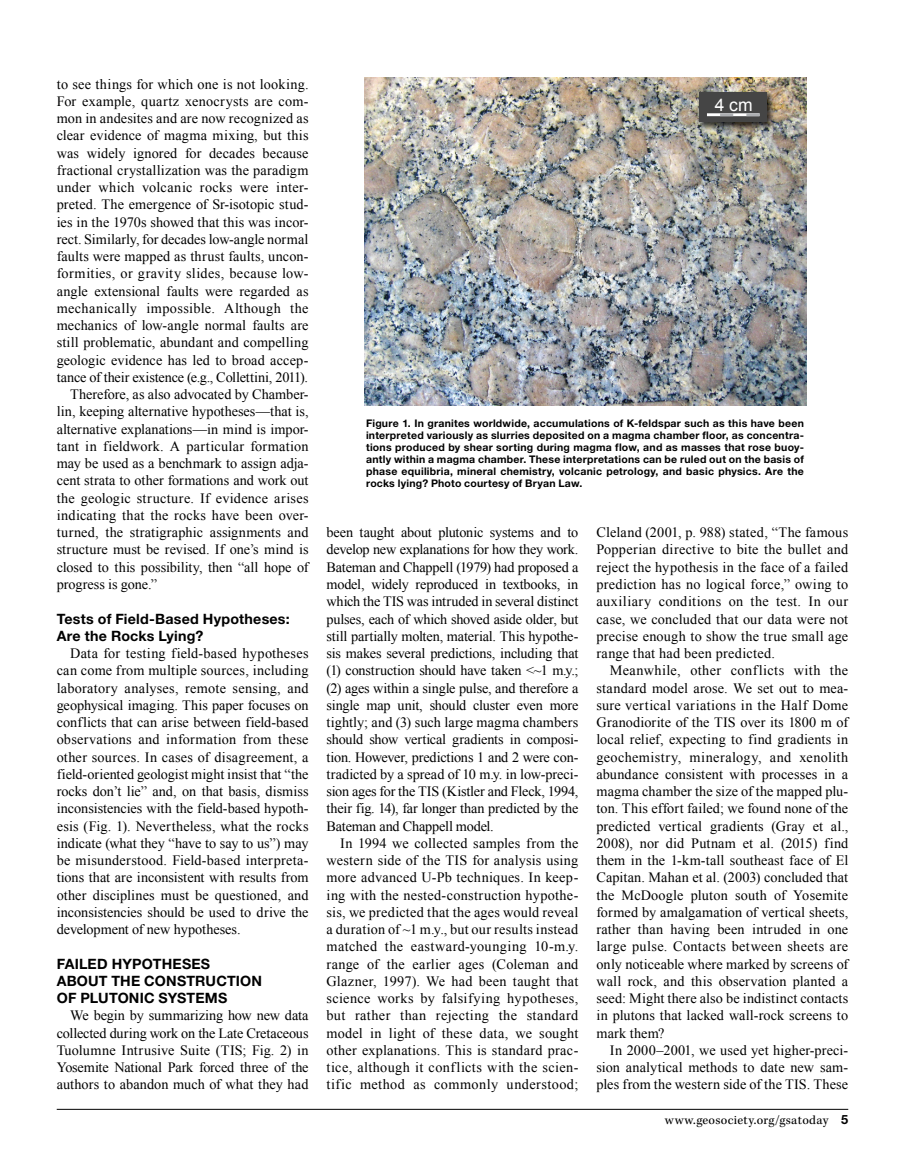
<style>
.page{position:relative;width:905px;height:1175px;background:#fff}
.page>*{position:absolute;margin:0;border:0;box-sizing:border-box;transform-origin:0 0}
.t1{font:17.55px "Arial";color:#fff}
.Body_Copy_Justified{font:14.25px/17.2px "Times New Roman";letter-spacing:.005em;color:#000;text-align:justify}
.Head_1{font:700 14.25px/17.2px "Helvetica Neue LT Std";letter-spacing:.01em;color:#000}
.Head_2{font:700 14.25px/17.2px "Helvetica Neue LT Std";letter-spacing:.015em;color:#000}
.t2{font:12.75px "Kepler Std";letter-spacing:.025em;color:#000}
.t3{font:700 10.5px/12px "Helvetica Neue LT Std";letter-spacing:.02em;color:#000;text-align:justify}
.s1{font-family:"Helvetica Neue LT Std";font-weight:700}
</style>
<div class="page">
<img style="left:365px;top:77px;width:441px;height:328px">
<img style="left:694px;top:88px;width:84px;height:45px">
<div style="left:699px;top:92px;width:67px;height:30px;background:#454545"></div>
<hr style="left:707px;top:113px;width:52px;height:3px;background:#fff">
<svg style="left:746px;top:113px;width:13px;height:3px"></svg>
<svg style="left:720px;top:113px;width:13px;height:3px"></svg>
<hr style="left:57px;top:1108px;width:791px;height:1px;background:#000">
<p class="Body_Copy_Justified" style="left:57px;top:75px;width:253px">to see things for which one is not looking.<br>For example, quartz xenocrysts are com&shy;mon in andesites and are now recognized as clear evidence of magma mixing, but this was widely ignored for decades because fractional crystallization was the paradigm under which volcanic rocks were inter&shy;preted. The emergence of Sr-isotopic stud&shy;ies in the 1970s showed that this was incor&shy;rect. Similarly, for decades low-angle normal faults were mapped as thrust faults, uncon&shy;formities, or gravity slides, because low&shy;angle extensional faults were regarded as mechanically impossible. Although the mechanics of low-angle normal faults are still problematic, abundant and compelling geologic evidence has led to broad accep&shy;tance of their existence (e.g., Collettini, 2011).</p>
<p class="Body_Copy_Justified" style="left:57px;top:385px;width:253px;text-indent:14px">Therefore, as also advocated by Chamber&shy;lin, keeping alternative hypotheses—that is, alternative explanations—in mind is impor&shy;tant in fieldwork. A particular formation may be used as a benchmark to assign adja&shy;cent strata to other formations and work out the geologic structure. If evidence arises indicating that the rocks have been over&shy;turned, the stratigraphic assignments and structure must be revised. If one’s mind is closed to this possibility, then “all hope of progress is gone.”</p>
<p class="Head_2" style="left:57px;top:609px;width:234px">Tests of Field-Based Hypotheses:<br>Are the Rocks Lying?</p>
<p class="Body_Copy_Justified" style="left:57px;top:644px;width:253px;text-indent:14px">Data for testing field-based hypotheses can come from multiple sources, including laboratory analyses, remote sensing, and geophysical imaging. This paper focuses on conflicts that can arise between field-based observations and information from these other sources. In cases of disagreement, a field-oriented geologist might insist that “the rocks don’t lie” and, on that basis, dismiss inconsistencies with the field-based hypoth&shy;esis (Fig. 1). Nevertheless, what the rocks indicate (what they “have to say to us”) may be misunderstood. Field-based interpreta&shy;tions that are inconsistent with results from other disciplines must be questioned, and inconsistencies should be used to drive the development of new hypotheses.</p>
<p class="Head_1" style="left:57px;top:954px;width:207px">FAILED HYPOTHESES<br>ABOUT THE CONSTRUCTION<br>OF PLUTONIC SYSTEMS</p>
<p class="Body_Copy_Justified" style="left:57px;top:1006px;width:253px;text-indent:14px">We begin by summarizing how new data collected during work on the Late Cretaceous Tuolumne Intrusive Suite (TIS; Fig. 2) in Yosemite National Park forced three of the authors to abandon much of what they had</p>
<p class="t1" style="left:714px;top:93px;width:39px">4 cm</p>
<p class="t3" style="left:366px;top:416px;width:439px">Figure 1. In granites worldwide, accumulations of K-feldspar such as this have been interpreted variously as slurries deposited on a magma chamber floor, as concentra&shy;tions produced by shear sorting during magma flow, and as masses that rose buoy&shy;antly within a magma chamber. These interpretations can be ruled out on the basis of phase equilibria, mineral chemistry, volcanic petrology, and basic physics. Are the rocks lying? Photo courtesy of Bryan Law.</p>
<p class="Body_Copy_Justified" style="left:326px;top:523px;width:253px">been taught about plutonic systems and to develop new explanations for how they work.<br>Bateman and Chappell (1979) had proposed a model, widely reproduced in textbooks, in which the TIS was intruded in several distinct pulses, each of which shoved aside older, but still partially molten, material. This hypothe&shy;sis makes several predictions, including that (1) construction should have taken &lt;~1 m.y.; (2) ages within a single pulse, and therefore a single map unit, should cluster even more tightly; and (3) such large magma chambers should show vertical gradients in composi&shy;tion. However, predictions 1 and 2 were con&shy;tradicted by a spread of 10 m.y. in low-preci&shy;sion ages for the TIS (Kistler and Fleck, 1994, their fig. 14), far longer than predicted by the Bateman and Chappell model.</p>
<p class="Body_Copy_Justified" style="left:326px;top:834px;width:253px;text-indent:14px">In 1994 we collected samples from the western side of the TIS for analysis using more advanced U-Pb techniques. In keep&shy;ing with the nested-construction hypothe&shy;sis, we predicted that the ages would reveal a duration of ~1 m.y., but our results instead matched the eastward-younging 10-m.y. range of the earlier ages (Coleman and Glazner, 1997). We had been taught that science works by falsifying hypotheses, but rather than rejecting the standard model in light of these data, we sought other explanations. This is standard prac&shy;tice, although it conflicts with the scien&shy;tific method as commonly understood;</p>
<p class="Body_Copy_Justified" style="left:596px;top:523px;width:253px">Cleland (2001, p. 988) stated, “The famous Popperian directive to bite the bullet and reject the hypothesis in the face of a failed prediction has no logical force,” owing to auxiliary conditions on the test. In our case, we concluded that our data were not precise enough to show the true small age range that had been predicted.</p>
<p class="Body_Copy_Justified" style="left:596px;top:661px;width:253px;text-indent:14px">Meanwhile, other conflicts with the standard model arose. We set out to mea&shy;sure vertical variations in the Half Dome Granodiorite of the TIS over its 1800 m of local relief, expecting to find gradients in geochemistry, mineralogy, and xenolith abundance consistent with processes in a magma chamber the size of the mapped plu&shy;ton. This effort failed; we found none of the predicted vertical gradients (Gray et al., 2008), nor did Putnam et al. (2015) find them in the 1-km-tall southeast face of El Capitan. Mahan et al. (2003) concluded that the McDoogle pluton south of Yosemite formed by amalgamation of vertical sheets, rather than having been intruded in one large pulse. Contacts between sheets are only noticeable where marked by screens of wall rock, and this observation planted a seed: Might there also be indistinct contacts in plutons that lacked wall-rock screens to mark them?</p>
<p class="Body_Copy_Justified" style="left:596px;top:1041px;width:253px;text-indent:14px">In 2000–2001, we used yet higher-preci&shy;sion analytical methods to date new sam&shy;ples from the western side of the TIS. These</p>
<p class="t2" style="left:665px;top:1112px;width:185px">www.geosociety.org/gsatoday <span class="s1">5</span></p>
</div>
